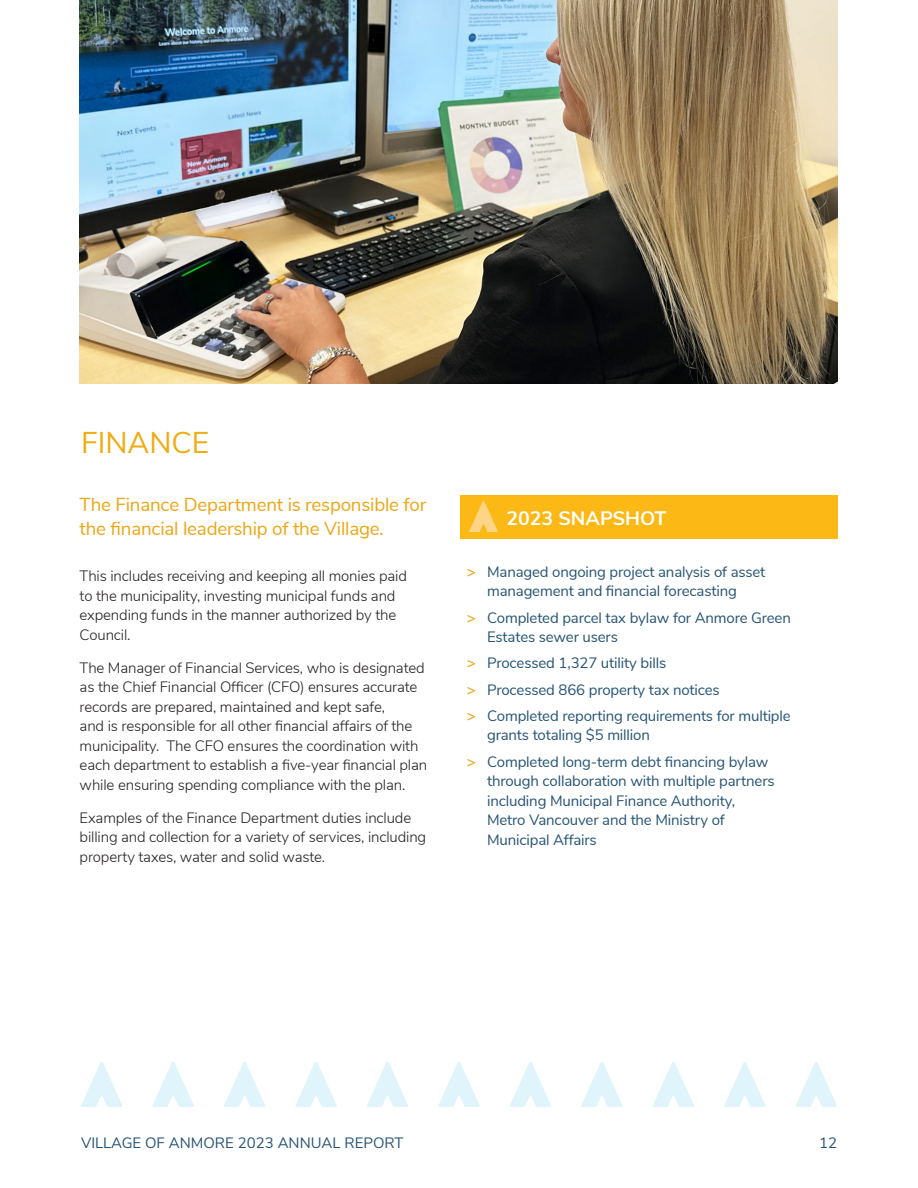
<style>
.page{position:relative;width:918px;height:1188px;background:#fff}
.page>*{position:absolute;margin:0;border:0;box-sizing:border-box;transform-origin:0 0}
.Header_-_Departments{font:30px "Nunito Sans";color:#eead13}
.t1{font:700 19.5px "Nunito Sans";color:#fff}
.Deck_2{font:18.75px/24px "Nunito Sans";letter-spacing:-.01em;color:#eda615}
.Text{font:300 15px/19.5px "Nunito Sans";letter-spacing:-.01em;color:#231f20}
.Dept_page_bullets{font:15px/19.5px "Nunito Sans";letter-spacing:-.01em;color:#265475}
.s1{font-weight:600;color:#eda615}
</style>
<div class="page">
<svg style="left:510px;top:1062px;width:41px;height:45px"></svg>
<svg style="left:295px;top:1062px;width:42px;height:45px"></svg>
<svg style="left:81px;top:1062px;width:41px;height:45px"></svg>
<svg style="left:581px;top:1062px;width:42px;height:45px"></svg>
<svg style="left:367px;top:1062px;width:41px;height:45px"></svg>
<svg style="left:152px;top:1062px;width:42px;height:45px"></svg>
<svg style="left:653px;top:1062px;width:41px;height:45px"></svg>
<svg style="left:438px;top:1062px;width:42px;height:45px"></svg>
<svg style="left:224px;top:1062px;width:41px;height:45px"></svg>
<svg style="left:724px;top:1062px;width:42px;height:45px"></svg>
<svg style="left:795px;top:1062px;width:42px;height:45px"></svg>
<img style="left:80px;top:1px;width:757px;height:383px">
<div style="left:460px;top:495px;width:378px;height:43px;background:#fcb814"></div>
<svg style="left:469px;top:501px;width:29px;height:31px"></svg>
<p class="Header_-_Departments" style="left:81px;top:421px;width:130px">FINANCE</p>
<p class="Deck_2" style="left:80px;top:491px;width:348px">The Finance Department is responsible for the financial leadership of the Village.</p>
<p class="Text" style="left:80px;top:566px;width:329px">This includes receiving and keeping all monies paid to the municipality, investing municipal funds and expending funds in the manner authorized by the Council.</p>
<p class="Text" style="left:80px;top:657px;width:349px">The Manager of Financial Services, who is designated as the Chief Financial Officer (CFO) ensures accurate records are prepared, maintained and kept safe,<br>and is responsible for all other financial affairs of the municipality. The CFO ensures the coordination with each department to establish a five-year financial plan while ensuring spending compliance with the plan.</p>
<p class="Text" style="left:80px;top:807px;width:348px">Examples of the Finance Department duties include billing and collection for a variety of services, including property taxes, water and solid waste.</p>
<p class="t1" style="left:506px;top:504px;width:162px">2023 SNAPSHOT</p>
<p class="Dept_page_bullets" style="left:467px;top:561px;width:300px;text-align:center"><span class="s1">&gt;</span> Managed ongoing project analysis of asset management and financial forecasting</p>
<p class="Dept_page_bullets" style="left:487px;top:607px;width:305px;text-indent:-20px"><span class="s1">&gt;</span> Completed parcel tax bylaw for Anmore Green<br>Estates sewer users</p>
<p class="Dept_page_bullets" style="left:467px;top:652px;width:201px"><span class="s1">&gt;</span> Processed 1,327 utility bills</p>
<p class="Dept_page_bullets" style="left:467px;top:679px;width:255px"><span class="s1">&gt;</span> Processed 866 property tax notices</p>
<p class="Dept_page_bullets" style="left:487px;top:705px;width:305px;text-indent:-20px"><span class="s1">&gt;</span> Completed reporting requirements for multiple grants totaling $5 million</p>
<p class="Dept_page_bullets" style="left:487px;top:751px;width:289px;text-indent:-20px"><span class="s1">&gt;</span> Completed long-term debt financing bylaw through collaboration with multiple partners including Municipal Finance Authority, Metro Vancouver and the Ministry of Municipal Affairs</p>
<p class="Dept_page_bullets" style="left:81px;top:1132px;width:324px">VILLAGE OF ANMORE 2023 ANNUAL REPORT</p>
<p class="Dept_page_bullets" style="left:819px;top:1132px;width:19px">12</p>
</div>
